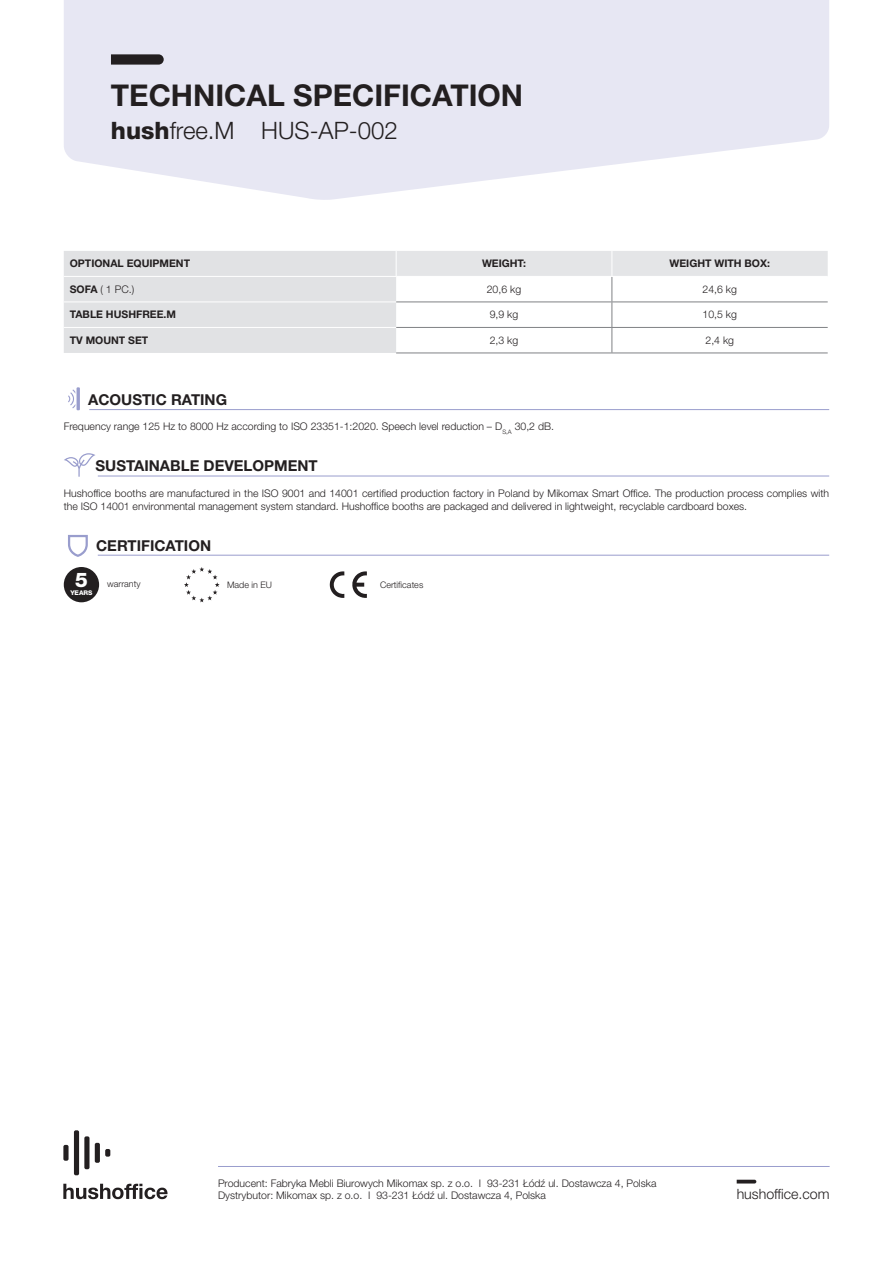
<style>
.page{position:relative;width:893px;height:1263px;background:#fff}
.page>*{position:absolute;margin:0;border:0;box-sizing:border-box;transform-origin:0 0}
.t1{font:700 30px "Helvetica Neue LT Pro";color:#231f20}
.t2{font:300 24px "Helvetica Neue LT Pro";color:#231f20}
.t3{font:800 20.1px "Helvetica Neue LT Pro";color:#fff}
.Styl_akapitowy_1{font:700 15px "Helvetica Neue LT Pro";color:#231f20}
.tytul_sekcji{font:700 15px "Helvetica Neue LT Pro";color:#231f20}
.t4{font:300 14.1px "Helvetica Neue LT Pro";color:#231f20}
.teksty{font:300 10.5px/12px "Helvetica Neue LT Pro";color:#231f20}
.teksty-2{font:700 10.5px "Helvetica Neue LT Pro";color:#231f20}
.t5{font:300 9px "Helvetica Neue LT Pro";color:#231f20}
.t6{font:800 6.45px "Helvetica Neue LT Pro";color:#fff}
.s1{font-weight:800}
.s2{font-weight:700}
</style>
<div class="page">
<svg style="left:64px;top:0;width:765px;height:200px;background:#eaeaf4"></svg>
<svg style="left:111px;top:54px;width:53px;height:11px"></svg>
<div style="left:63px;top:1145px;width:6px;height:16px;background:#231f20;border-radius:2px"></div>
<div style="left:74px;top:1130px;width:5px;height:45px;background:#231f20;border-radius:2px"></div>
<div style="left:84px;top:1136px;width:6px;height:33px;background:#231f20;border-radius:2px"></div>
<div style="left:95px;top:1143px;width:5px;height:20px;background:#231f20;border-radius:2px"></div>
<div style="left:105px;top:1149px;width:5px;height:8px;background:#231f20;border-radius:2px"></div>
<svg style="left:63px;top:1184px;width:105px;height:15px"></svg>
<svg style="left:737px;top:1180px;width:19px;height:3px"></svg>
<hr style="left:218px;top:1166px;width:612px;height:1px;background:#999dcd">
<hr style="left:396px;top:353px;width:216px;height:1px;background:#808285">
<hr style="left:612px;top:353px;width:216px;height:1px;background:#808285">
<svg style="left:64px;top:251px;width:764px;height:102px"></svg>
<hr style="left:64px;top:276px;width:332px;height:1px;background:#fff">
<hr style="left:396px;top:276px;width:216px;height:1px;background:#fff">
<hr style="left:612px;top:276px;width:216px;height:1px;background:#fff">
<hr style="left:89px;top:409px;width:740px;height:1px;background:#999dcd">
<hr style="left:98px;top:476px;width:731px;height:1px;background:#999dcd">
<hr style="left:98px;top:555px;width:731px;height:1px;background:#999dcd">
<svg style="left:68px;top:389px;width:7px;height:19px"></svg>
<hr style="left:77px;top:387px;width:3px;height:23px;background:#999dcd">
<svg style="left:64px;top:453px;width:31px;height:24px"></svg>
<svg style="left:68px;top:535px;width:20px;height:22px"></svg>
<div style="left:64px;top:567px;width:35px;height:35px;background:#231f20;border-radius:50%"></div>
<svg style="left:184px;top:567px;width:36px;height:35px"></svg>
<svg style="left:352px;top:571px;width:15px;height:27px"></svg>
<svg style="left:330px;top:571px;width:14px;height:27px"></svg>
<h1 class="t1" style="left:111px;top:77px;width:414px">TECHNICAL SPECIFICATION</h1>
<h2 class="t2" style="left:111px;top:116px;width:288px"><span class="s1">hush</span>free.M HUS-AP-002</h2>
<p class="teksty-2" style="left:70px;top:257px;width:122px">OPTIONAL EQUIPMENT</p>
<p class="teksty-2" style="left:482px;top:257px;width:45px">WEIGHT:</p>
<p class="teksty-2" style="left:669px;top:257px;width:102px">WEIGHT WITH BOX:</p>
<p class="teksty" style="left:70px;top:283px;width:66px"><span class="s2">SOFA</span> ( 1 PC.)</p>
<p class="teksty" style="left:487px;top:283px;width:36px">20,6 kg</p>
<p class="teksty" style="left:703px;top:283px;width:36px">24,6 kg</p>
<p class="teksty-2" style="left:70px;top:308px;width:108px">TABLE HUSHFREE.M</p>
<p class="teksty" style="left:490px;top:308px;width:30px">9,9 kg</p>
<p class="teksty" style="left:703px;top:308px;width:36px">10,5 kg</p>
<p class="teksty-2" style="left:70px;top:334px;width:80px">TV MOUNT SET</p>
<p class="teksty" style="left:490px;top:334px;width:30px">2,3 kg</p>
<p class="teksty" style="left:705px;top:334px;width:30px">2,4 kg</p>
<p class="tytul_sekcji" style="left:88px;top:390px;width:140px">ACOUSTIC RATING</p>
<p class="teksty" style="left:64px;top:420px;width:492px">Frequency range 125 Hz to 8000 Hz according to ISO 23351-1:2020. Speech level reduction – D<sub>S,A</sub> 30,2 dB.</p>
<p class="Styl_akapitowy_1" style="left:95px;top:457px;width:224px">SUSTAINABLE DEVELOPMENT</p>
<p class="teksty" style="left:64px;top:487px;width:767px;line-height:12.8px">Hushoffice booths are manufactured in the ISO 9001 and 14001 certified production factory in Poland by Mikomax Smart Office. The production process complies with the ISO 14001 environmental management system standard. Hushoffice booths are packaged and delivered in lightweight, recyclable cardboard boxes.</p>
<p class="Styl_akapitowy_1" style="left:96px;top:536px;width:116px">CERTIFICATION</p>
<p class="t3" style="left:75px;top:568px;width:14px">5</p>
<p class="t5" style="left:107px;top:579px;width:35px">warranty</p>
<p class="t6" style="left:70px;top:589px;width:24px">YEARS</p>
<p class="t5" style="left:227px;top:580px;width:47px">Made in EU</p>
<p class="t5" style="left:380px;top:579px;width:45px">Certificates</p>
<p class="teksty" style="left:218px;top:1177px;width:440px">Producent: Fabryka Mebli Biurowych Mikomax sp. z o.o. I 93-231 Łódź ul. Dostawcza 4, Polska<br>Dystrybutor: Mikomax sp. z o.o. I 93-231 Łódź ul. Dostawcza 4, Polska</p>
<h3 class="t4" style="left:737px;top:1185px;width:94px">hushoffice.com</h3>
</div>
